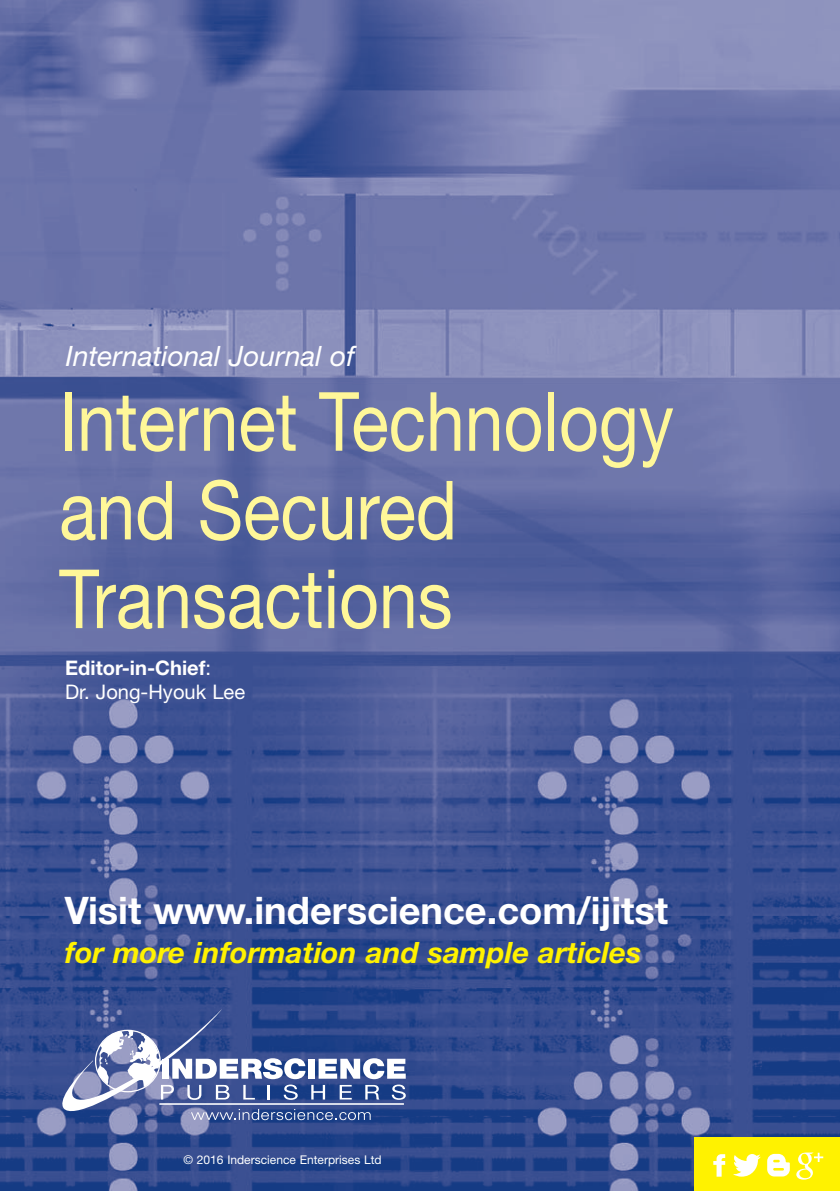
<style>
.page{position:relative;width:840px;height:1191px;background:#fff}
.page>*{position:absolute;margin:0;border:0;box-sizing:border-box;transform-origin:0 0}
.t1{font:81.8px/88.6px "Helvetica Neue";color:#fff799;scale:.85 1}
.t2{font:700 38px "Helvetica Neue";color:#fff}
.t3{font:italic 700 29.4px "Helvetica Neue";color:#fff200}
.t4{font:italic 28px "Helvetica Neue";color:#fff}
.t5{font:20px/24.4px "Helvetica Neue";color:#fff}
.t6{font:12px "Helvetica Neue";color:#fff}
.s1{font-weight:700}
</style>
<div class="page">
<img style="left:0;top:0;width:839px;height:1191px">
<svg style="left:62px;top:1009px;width:343px;height:111px;background:#5d71a6"></svg>
<div style="left:694px;top:1137px;width:145px;height:54px;background:#fff200"></div>
<svg style="left:713px;top:1154px;width:11px;height:22px"></svg>
<svg style="left:733px;top:1154px;width:27px;height:22px"></svg>
<svg style="left:767px;top:1153px;width:22px;height:23px"></svg>
<svg style="left:796px;top:1152px;width:26px;height:27px"></svg>
<p class="t4" style="left:66px;top:346px;width:290px">International Journal of</p>
<p class="t1" style="left:59px;top:386px;width:724px">Internet Technology and Secured<br>Transactions</p>
<p class="t5" style="left:65px;top:657px;width:181px"><span class="s1">Editor-in-Chief</span>:<br>Dr. Jong-Hyouk Lee</p>
<p class="t2" style="left:65px;top:896px;width:604px">Visit www.inderscience.com/ijitst</p>
<p class="t3" style="left:65px;top:942px;width:577px">for more information and sample articles</p>
<p class="t6" style="left:183px;top:1155px;width:199px">© 2016 Inderscience Enterprises Ltd</p>
</div>
